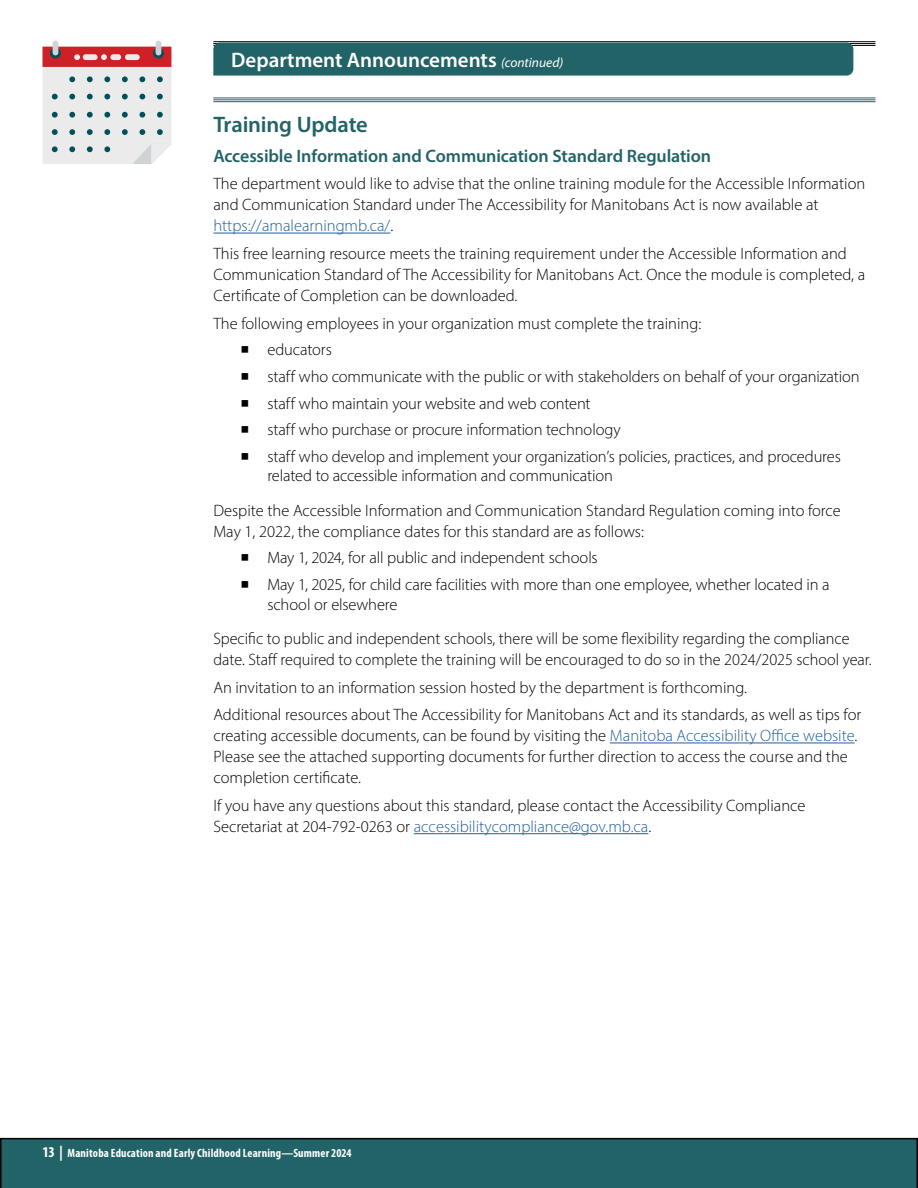
<style>
.page{position:relative;width:918px;height:1188px;background:#fff}
.page>*{position:absolute;margin:0;border:0;box-sizing:border-box;transform-origin:0 0}
.Sub_Head_Training_update{font:600 22.5px "Myriad Pro";letter-spacing:-.01em;color:#226367}
.t1{font:600 21px "Myriad Pro";color:#fff}
.Sub_Sub_Head_no_line{font:600 18px "Myriad Pro";letter-spacing:-.005em;color:#226367}
.Paragraph{font:300 16.5px/21px "Myriad Pro";color:#000}
.t2{font:700 condensed 12px "Myriad Pro";letter-spacing:.015em;color:#fff}
.s1{font-weight:400;font-style:italic;font-size:13.5px}
.s2{color:#215e9e}
.s3{font-family:"Arial Unicode MS";font-weight:400;font-size:15px}
.s4{font-size:15px}
</style>
<div class="page">
<div style="left:0;top:1138px;width:918px;height:50px;background:#226367"></div>
<hr style="left:213px;top:41px;width:662px;height:1px;background:#000">
<hr style="left:213px;top:43px;width:662px;height:1px;background:#000">
<hr style="left:213px;top:45px;width:662px;height:1px;background:#000">
<hr style="left:213px;top:98px;width:662px;height:1px;background:#226367">
<hr style="left:213px;top:99px;width:662px;height:1px;background:#226367">
<hr style="left:213px;top:101px;width:662px;height:1px;background:#226367">
<hr style="left:213px;top:233px;width:177px;height:1px;background:#215e9e">
<hr style="left:610px;top:743px;width:245px;height:1px;background:#215e9e">
<hr style="left:414px;top:833px;width:234px;height:1px;background:#215e9e">
<div style="left:213px;top:43px;width:640px;height:33px;background:#226367"></div>
<div style="left:53px;top:41px;width:5px;height:14px;background:#cfd3d6;border-radius:3px"></div>
<div style="left:156px;top:41px;width:5px;height:14px;background:#cfd3d6;border-radius:3px"></div>
<svg style="left:43px;top:47px;width:128px;height:117px;background:#d8c5c7"></svg>
<p class="t1" style="left:231px;top:47px;width:334px">Department Announcements <span class="s1">(continued)</span></p>
<h3 class="Sub_Head_Training_update" style="left:213px;top:110px;width:156px">Training Update</h3>
<h3 class="Sub_Sub_Head_no_line" style="left:213px;top:144px;width:499px">Accessible Information and Communication Standard Regulation</h3>
<p class="Paragraph" style="left:213px;top:173px;width:653px">The department would like to advise that the online training module for the Accessible Information and Communication Standard under The Accessibility for Manitobans Act is now available at <span class="s2">https://amalearningmb.ca/</span>.</p>
<p class="Paragraph" style="left:213px;top:243px;width:653px">This free learning resource meets the training requirement under the Accessible Information and<br>Communication Standard of The Accessibility for Manitobans Act. Once the module is completed, a<br>Certificate of Completion can be downloaded.</p>
<p class="Paragraph" style="left:213px;top:313px;width:489px">The following employees in your organization must complete the training:</p>
<p class="Paragraph" style="left:240px;top:339px;width:93px"><span class="s3">■</span> educators</p>
<p class="Paragraph" style="left:240px;top:366px;width:621px"><span class="s3">■</span> staff who communicate with the public or with stakeholders on behalf of your organization</p>
<p class="Paragraph" style="left:240px;top:392px;width:352px"><span class="s3">■</span> staff who maintain your website and web content</p>
<p class="Paragraph" style="left:240px;top:419px;width:382px"><span class="s3">■</span> staff who purchase or procure information technology</p>
<p class="Paragraph" style="left:267px;top:446px;width:575px;line-height:19.8px;text-indent:-27px"><span class="s3">■</span> staff who develop and implement your organization’s policies, practices, and procedures related to accessible information and communication</p>
<p class="Paragraph" style="left:213px;top:500px;width:629px">Despite the Accessible Information and Communication Standard Regulation coming into force<br>May 1, 2022, the compliance dates for this standard are as follows:</p>
<p class="Paragraph" style="left:240px;top:547px;width:359px"><span class="s3">■</span> May 1, 2024, for all public and independent schools</p>
<p class="Paragraph" style="left:267px;top:574px;width:564px;line-height:19.8px;text-indent:-27px"><span class="s3">■</span> May 1, 2025, for child care facilities with more than one employee, whether located in a school or elsewhere</p>
<p class="Paragraph" style="left:213px;top:628px;width:660px">Specific to public and independent schools, there will be some flexibility regarding the compliance date. Staff required to complete the training will be encouraged to do so in the 2024/2025 school year.</p>
<p class="Paragraph" style="left:213px;top:676px;width:535px">An invitation to an information session hosted by the department is forthcoming.</p>
<p class="Paragraph" style="left:213px;top:704px;width:649px">Additional resources about The Accessibility for Manitobans Act and its standards, as well as tips for creating accessible documents, can be found by visiting the <span class="s2">Manitoba Accessibility Office website</span>.<br>Please see the attached supporting documents for further direction to access the course and the completion certificate.</p>
<p class="Paragraph" style="left:213px;top:795px;width:594px">If you have any questions about this standard, please contact the Accessibility Compliance<br>Secretariat at 204-792-0263 or <span class="s2">accessibilitycompliance@gov.mb.ca</span>.</p>
<p class="t2" style="left:43px;top:1146px;width:311px"><span class="s4">13 |</span> Manitoba Education and Early Childhood Learning—Summer 2024</p>
</div>
